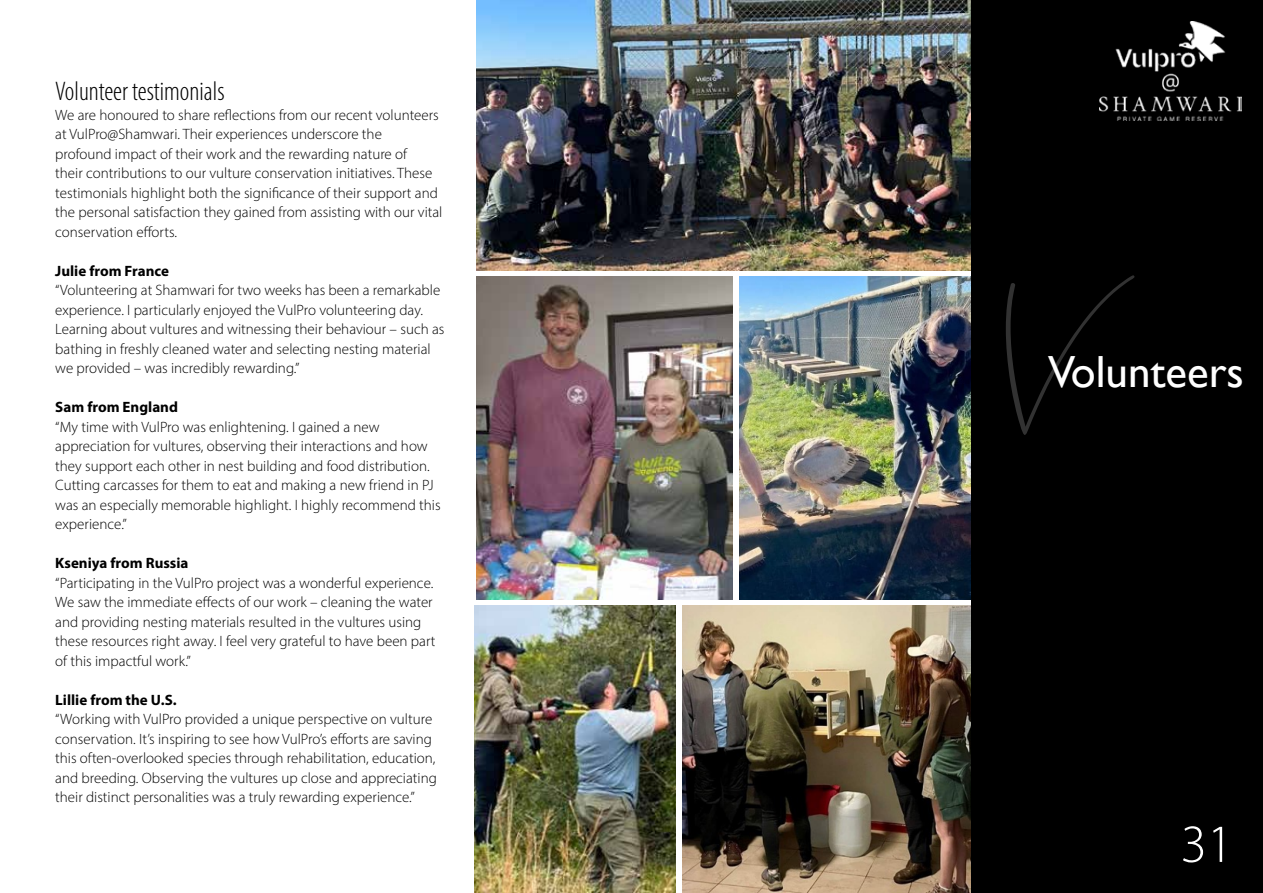
<style>
.page{position:relative;width:1263px;height:893px;background:#fff}
.page>*{position:absolute;margin:0;border:0;box-sizing:border-box;transform-origin:0 0}
.t1{font:300 54px "Myriad Pro";color:#fff}
.t2{font:45px "Gill Sans";color:#fff}
.t3{font:300 condensed 27px "Myriad Pro";color:#000}
.t4{font:300 15px/19.5px "Myriad Pro";color:#000}
.t5{font:700 15px "Myriad Pro";color:#000}
.s1{font-family:"Dalmatins";font-size:51.9px}
</style>
<div class="page">
<img style="left:474px;top:606px;width:201px;height:287px">
<img style="left:740px;top:276px;width:232px;height:324px">
<img style="left:682px;top:605px;width:290px;height:288px">
<img style="left:476px;top:276px;width:256px;height:324px">
<img style="left:476px;top:0;width:496px;height:270px">
<div style="left:972px;top:0;width:291px;height:893px;background:#000"></div>
<img style="left:1099px;top:21px;width:142px;height:99px">
<h3 class="t3" style="left:55px;top:75px;width:171px">Volunteer testimonials</h3>
<p class="t4" style="left:55px;top:105px;width:389px">We are honoured to share reflections from our recent volunteers at VulPro@Shamwari. Their experiences underscore the<br>profound impact of their work and the rewarding nature of<br>their contributions to our vulture conservation initiatives. These testimonials highlight both the significance of their support and the personal satisfaction they gained from assisting with our vital conservation efforts.</p>
<p class="t5" style="left:55px;top:261px;width:115px">Julie from France</p>
<p class="t4" style="left:55px;top:280px;width:391px">“Volunteering at Shamwari for two weeks has been a remarkable experience. I particularly enjoyed the VulPro volunteering day.<br>Learning about vultures and witnessing their behaviour – such as bathing in freshly cleaned water and selecting nesting material we provided – was incredibly rewarding.”</p>
<p class="t5" style="left:55px;top:397px;width:124px">Sam from England</p>
<p class="t4" style="left:55px;top:417px;width:387px">“My time with VulPro was enlightening. I gained a new appreciation for vultures, observing their interactions and how they support each other in nest building and food distribution.<br>Cutting carcasses for them to eat and making a new friend in PJ was an especially memorable highlight. I highly recommend this experience.”</p>
<p class="t5" style="left:55px;top:553px;width:135px">Kseniya from Russia</p>
<p class="t4" style="left:55px;top:573px;width:382px">“Participating in the VulPro project was a wonderful experience.<br>We saw the immediate effects of our work – cleaning the water and providing nesting materials resulted in the vultures using these resources right away. I feel very grateful to have been part of this impactful work.”</p>
<p class="t5" style="left:55px;top:690px;width:123px">Lillie from the U.S.</p>
<p class="t4" style="left:55px;top:709px;width:383px">“Working with VulPro provided a unique perspective on vulture conservation. It’s inspiring to see how VulPro’s efforts are saving this often-overlooked species through rehabilitation, education, and breeding. Observing the vultures up close and appreciating their distinct personalities was a truly rewarding experience.”</p>
<h2 class="t2" style="left:1003px;top:345px;width:242px"><span class="s1">V</span>Volunteers</h2>
<h1 class="t1" style="left:1180px;top:811px;width:54px">31</h1>
</div>
